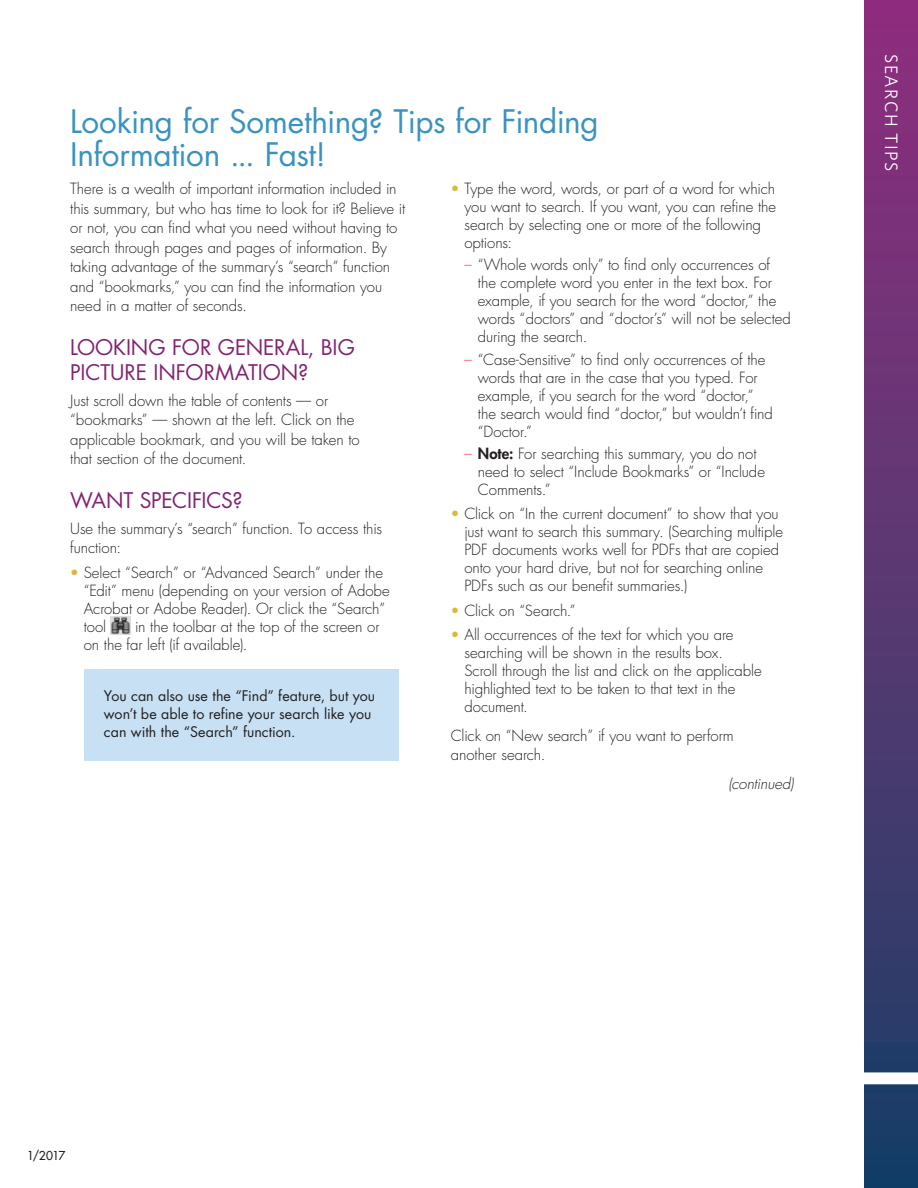
<style>
.page{position:relative;width:918px;height:1188px;background:#fff}
.page>*{position:absolute;margin:0;border:0;box-sizing:border-box;transform-origin:0 0}
.t1{font:31.5px/33px "Futura";letter-spacing:-.01em;color:#3a93bf}
.t2{font:21px/25.2px "Futura";letter-spacing:-.005em;color:#832471}
.t3{font:18px "Whitney";letter-spacing:.08em;color:#fff}
.t4{font:300 15px/18px "Futura";letter-spacing:-.005em;color:#231f20}
.t5{font:italic 300 15px "Futura";letter-spacing:-.01em;color:#231f20}
.t6{font:14.25px/18px "Futura";letter-spacing:.005em;color:#231f20}
.t7{font:12px "Futura";color:#231f20}
.s1{font-weight:800;color:#d9ba3b}
.s2{color:#ee3a41}
.s3{font-weight:800}
</style>
<div class="page">
<svg style="left:864px;top:0;width:54px;height:1188px;background:#583873"></svg>
<img style="left:111px;top:617px;width:19px;height:18px">
<div style="left:84px;top:670px;width:315px;height:91px;background:#c7e0f3"></div>
<h1 class="t1" style="left:70px;top:104px;width:530px">Looking for Something? Tips for Finding<br>Information ... Fast!</h1>
<p class="t4" style="left:464px;top:180px;width:313px;text-indent:-14px"><span class="s1">•</span> Type the word, words, or part of a word for which you want to search. If you want, you can refine the search by selecting one or more of the following options:</p>
<p class="t4" style="left:478px;top:256px;width:315px;text-indent:-14px"><span class="s2">–</span> “Whole words only” to find only occurrences of the complete word you enter in the text box. For example, if you search for the word “doctor,” the words “doctors” and “doctor’s” will not be selected during the search.</p>
<p class="t4" style="left:478px;top:350px;width:297px;text-indent:-14px"><span class="s2">–</span> “Case-Sensitive” to find only occurrences of the words that are in the case that you typed. For example, if you search for the word “doctor,” the search would find “doctor,” but wouldn’t find “Doctor.”</p>
<p class="t4" style="left:478px;top:445px;width:289px;text-indent:-14px"><span class="s2">–</span> <span class="s3">Note:</span> For searching this summary, you do not need to select “Include Bookmarks” or “Include<br>Comments.”</p>
<p class="t4" style="left:464px;top:505px;width:320px;text-indent:-14px"><span class="s1">•</span> Click on “In the current document” to show that you just want to search this summary. (Searching multiple PDF documents works well for PDFs that are copied onto your hard drive, but not for searching online PDFs such as our benefit summaries.)</p>
<p class="t4" style="left:451px;top:602px;width:126px"><span class="s1">•</span> Click on “Search.”</p>
<p class="t4" style="left:464px;top:626px;width:299px;text-indent:-14px"><span class="s1">•</span> All occurrences of the text for which you are searching will be shown in the results box.<br>Scroll through the list and click on the applicable highlighted text to be taken to that text in the document.</p>
<p class="t4" style="left:451px;top:726px;width:284px;line-height:19.5px">Click on “New search” if you want to perform another search.</p>
<p class="t4" style="left:70px;top:179px;width:337px;line-height:19.5px">There is a wealth of important information included in this summary, but who has time to look for it? Believe it or not, you can find what you need without having to search through pages and pages of information. By taking advantage of the summary’s “search” function and “bookmarks,” you can find the information you need in a matter of seconds.</p>
<h2 class="t2" style="left:70px;top:334px;width:286px">LOOKING FOR GENERAL, BIG<br>PICTURE INFORMATION?</h2>
<p class="t4" style="left:70px;top:391px;width:291px;line-height:19.5px">Just scroll down the table of contents — or “bookmarks” — shown at the left. Click on the applicable bookmark, and you will be taken to that section of the document.</p>
<h2 class="t2" style="left:70px;top:487px;width:174px">WANT SPECIFICS?</h2>
<p class="t4" style="left:70px;top:519px;width:314px;line-height:19.5px">Use the summary’s “search” function. To access this function:</p>
<p class="t4" style="left:84px;top:564px;width:308px;text-indent:-14px"><span class="s1">•</span> Select “Search” or “Advanced Search” under the “Edit” menu (depending on your version of Adobe Acrobat or Adobe Reader). Or click the “Search” tool</p>
<p class="t4" style="left:84px;top:618px;width:297px;text-indent:51px">in the toolbar at the top of the screen or on the far left (if available).</p>
<p class="t6" style="left:104px;top:687px;width:273px">You can also use the “Find” feature, but you won’t be able to refine your search like you can with the “Search” function.</p>
<p class="t5" style="left:728px;top:774px;width:67px">(continued)</p>
<p class="t3" style="left:902px;top:54px;width:119px;rotate:90deg">SEARCH TIPS</p>
<p class="t7" style="left:27px;top:1147px;width:40px">1/2017</p>
</div>
